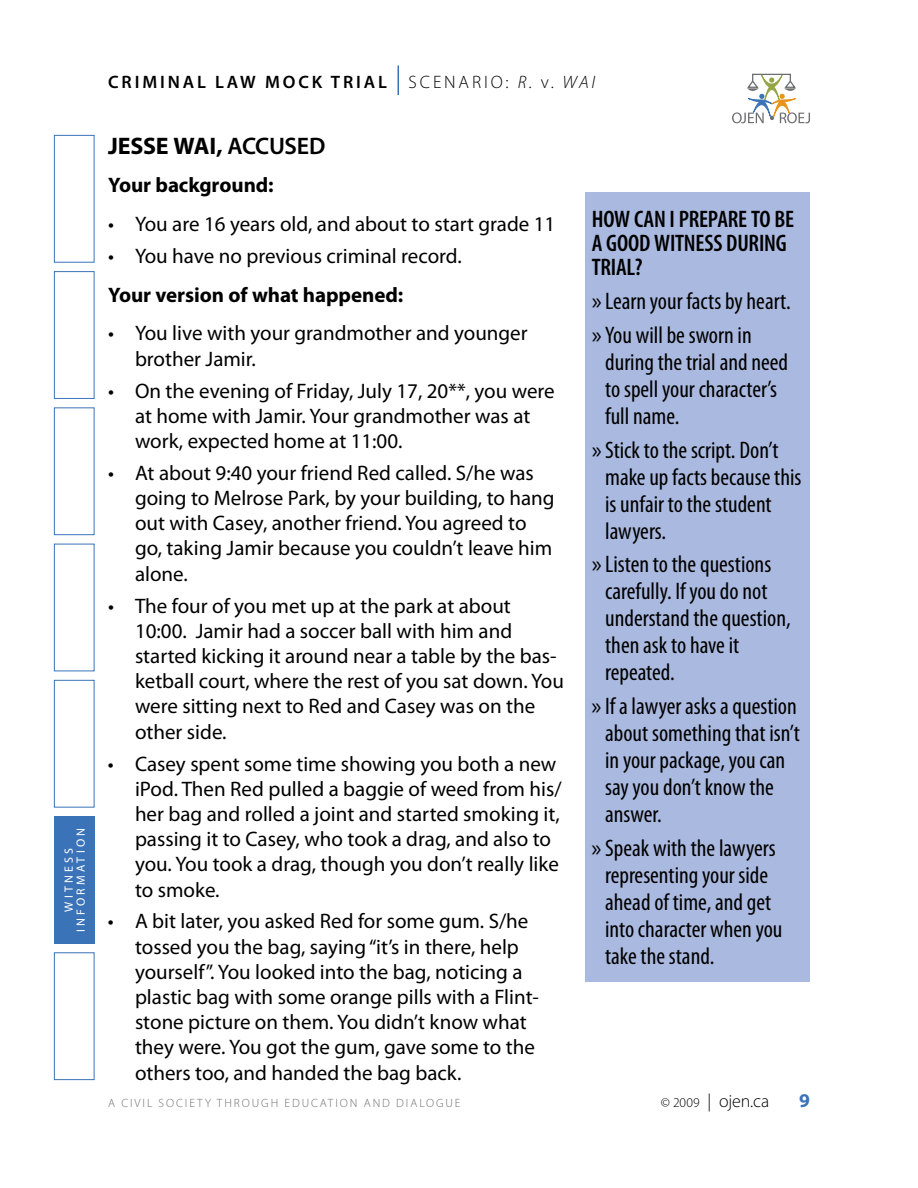
<style>
.page{position:relative;width:918px;height:1188px;background:#fff}
.page>*{position:absolute;margin:0;border:0;box-sizing:border-box;transform-origin:0 0}
.t1{font:condensed 24px/27px "Myriad Pro";color:#000}
.t2{font:600 condensed 24px/24px "Myriad Pro";letter-spacing:-.01em;color:#000}
.t3{font:600 24px "Myriad Pro";color:#000}
.t4{font:700 24px "Myriad Pro";color:#000}
.t5{font:21px/25.2px "Myriad Pro";color:#000}
.t6{font:700 21px "Myriad Pro";letter-spacing:-.005em;color:#000}
.t7{font:700 19.5px "Myriad Pro";color:#3b73b9}
.t8{font:600 18px "Myriad Pro";letter-spacing:.16em;color:#000}
.t9{font:300 18px "Myriad Pro";color:#000}
.t10{font:300 12px "Myriad Pro";letter-spacing:.16em;color:#6d6e71}
.t11{font:12px/12px "Myriad Pro";letter-spacing:.265em;color:#fff;text-align:center}
.s1{font-weight:300}
.s2{font-weight:300;font-style:italic}
.s3{font-weight:700}
.s4{font-stretch:normal}
.s5{font-size:13.5px}
</style>
<div class="page">
<svg style="left:732px;top:74px;width:78px;height:50px"></svg>
<svg style="left:398px;top:66px;width:1px;height:29px"></svg>
<div style="left:54px;top:816px;width:40px;height:128px;background:#3b73b9"></div>
<div style="left:54px;top:271px;width:40px;height:128px;border:1px solid #3b73b9"></div>
<div style="left:54px;top:407px;width:40px;height:128px;border:1px solid #3b73b9"></div>
<div style="left:54px;top:544px;width:40px;height:127px;border:1px solid #3b73b9"></div>
<div style="left:54px;top:680px;width:40px;height:128px;border:1px solid #3b73b9"></div>
<div style="left:54px;top:135px;width:40px;height:128px;border:1px solid #3b73b9"></div>
<div style="left:54px;top:952px;width:40px;height:128px;border:1px solid #3b73b9"></div>
<div style="left:585px;top:192px;width:225px;height:789px;background:#aab9df"></div>
<p class="t11" style="left:63px;top:932px;width:105px;rotate:-90deg">witness inform ation</p>
<p class="t8" style="left:108px;top:70px;width:489px">CRIMINAL LAW MOC K TRIAL <span class="s1">SCENA RIO:</span> <span class="s2">R.</span> <span class="s1">V.</span> <span class="s2">Wai</span></p>
<p class="t4" style="left:108px;top:130px;width:23px">Jesse</p>
<p class="t3" style="left:174px;top:130px;width:69px"><span class="s3">Wai,</span>ACCUSED</p>
<p class="t6" style="left:108px;top:172px;width:167px">Your background:</p>
<p class="t5" style="left:108px;top:211px;width:449px">• You are 16 years old, and about to start grade 11</p>
<p class="t5" style="left:108px;top:243px;width:355px">• You have no previous criminal record.</p>
<p class="t6" style="left:108px;top:281px;width:297px">Your version of what happened:</p>
<p class="t5" style="left:135px;top:320px;width:394px;text-indent:-27px">• You live with your grandmother and younger brother Jamir.</p>
<p class="t5" style="left:135px;top:378px;width:421px;text-indent:-27px">• On the evening of Friday, July 17, 20**, you were at home with Jamir. Your grandmother was at work, expected home at 11:00.</p>
<p class="t5" style="left:135px;top:460px;width:421px;text-indent:-27px">• At about 9:40 your friend Red called. S/he was going to Melrose Park, by your building, to hang out with Casey, another friend. You agreed to go, taking Jamir because you couldn’t leave him alone.</p>
<p class="t5" style="left:135px;top:593px;width:431px;text-indent:-27px">• The four of you met up at the park at about 10:00. Jamir had a soccer ball with him and started kicking it around near a table by the bas&shy;ketball court, where the rest of you sat down. You were sitting next to Red and Casey was on the other side.</p>
<p class="t5" style="left:135px;top:751px;width:428px;text-indent:-27px">• Casey spent some time showing you both a new iPod. Then Red pulled a baggie of weed from his/ her bag and rolled a joint and started smoking it, passing it to Casey, who took a drag, and also to you. You took a drag, though you don’t really like to smoke.</p>
<p class="t5" style="left:135px;top:909px;width:406px;text-indent:-27px">• A bit later, you asked Red for some gum. S/he tossed you the bag, saying“it’s in there, help yourself”. You looked into the bag, noticing a plastic bag with some orange pills with a Flint&shy;stone picture on them. You didn’t know what they were. You got the gum, gave some to the others too, and handed the bag back.</p>
<p class="t2" style="left:592px;top:207px;width:204px">HOW CAN I PREPARE TO BE<br>A GOOD WITNESS DURING<br>TRIAL?</p>
<p class="t1" style="left:592px;top:284px;width:201px;line-height:33.8px"><span class="s4">»</span> Learn your facts by heart. <span class="s4">»</span> You will be sworn in</p>
<p class="t1" style="left:605px;top:348px;width:184px">during the trial and need to spell your character’s full name.</p>
<p class="t1" style="left:605px;top:436px;width:198px;text-indent:-13px"><span class="s4">»</span> Stick to the script. Don’t make up facts because this is unfair to the student lawyers.</p>
<p class="t1" style="left:605px;top:551px;width:187px;text-indent:-13px"><span class="s4">»</span> Listen to the questions carefully. If you do not understand the question, then ask to have it repeated.</p>
<p class="t1" style="left:605px;top:692px;width:196px;text-indent:-13px"><span class="s4">»</span> If a lawyer asks a question about something that isn’t in your package, you can say you don’t know the answer.</p>
<p class="t1" style="left:605px;top:834px;width:179px;text-indent:-13px"><span class="s4">»</span> Speak with the lawyers representing your side ahead of time, and get into character when you take the stand.</p>
<p class="t10" style="left:108px;top:1096px;width:354px">A CIVIL SOCIETY THROUGH EDUCATION A ND DIA LOGUE</p>
<p class="t9" style="left:661px;top:1090px;width:110px"><span class="s5">© 2009</span> | OJEN.CA</p>
<p class="t7" style="left:799px;top:1088px;width:12px">9</p>
</div>
